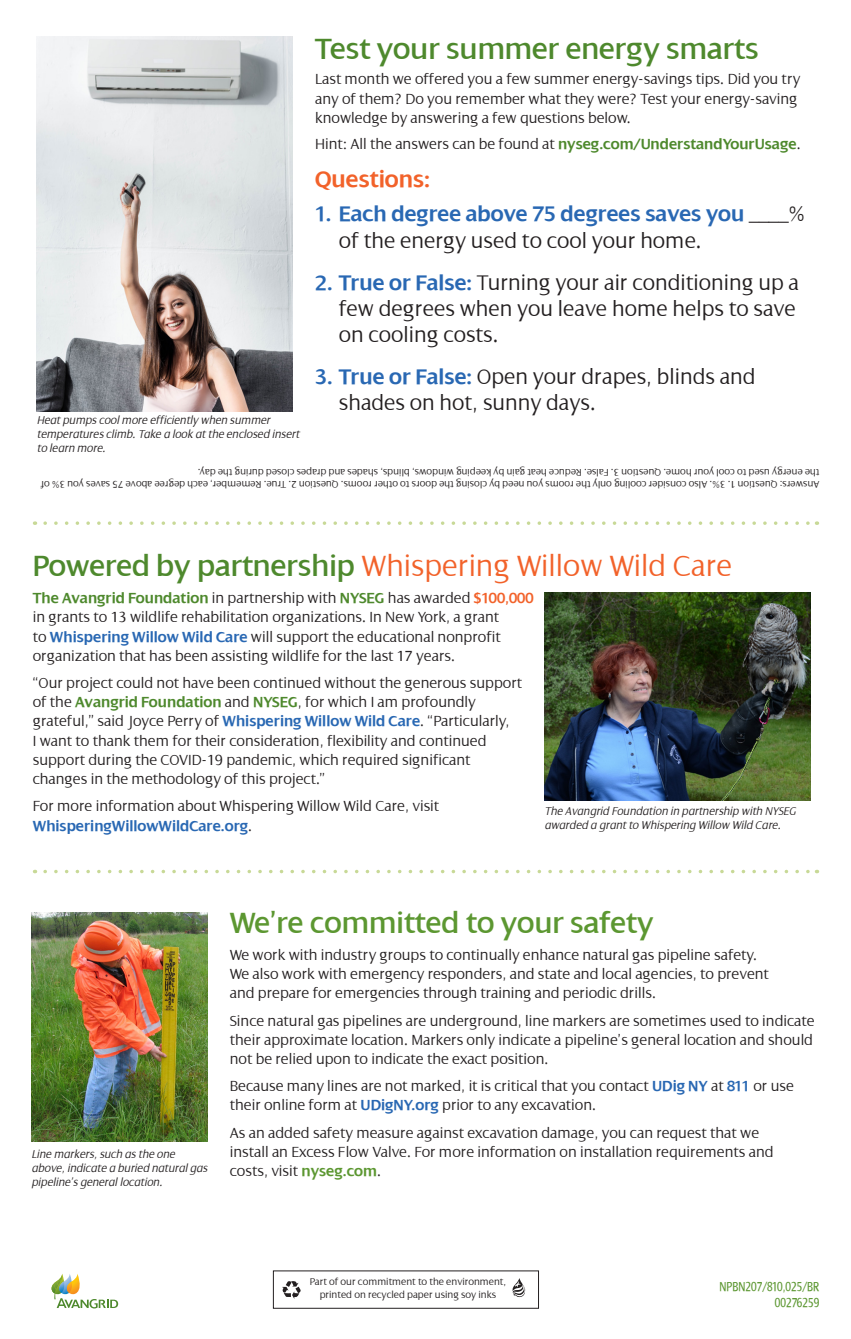
<style>
.page{position:relative;width:851px;height:1339px;background:#fff}
.page>*{position:absolute;margin:0;border:0;box-sizing:border-box;transform-origin:0 0}
.t1{font:300 31.5px "Dialog";color:#f2622a}
.t2{font:31.5px "Dialog";color:#4e892d}
.t3{font:31.5px "Dialog";color:#5c9731}
.t4{font:600 24.5px "Dialog";color:#f2622a}
.t5{font:300 22.75px/26.2px "Dialog";color:#231f20}
.t6{font:300 15.75px/19.2px "Dialog";color:#231f20}
.t7{font:condensed 14px/16.8px "Dialog";color:#5c9731;text-align:right}
.t8{font:italic 300 12.25px/14px "Dialog";color:#231f20}
.t9{font:300 10.5px/12.6px "Dialog";color:#231f20;text-align:center}
.s1{font-weight:600;color:#4e892d}
.s2{font-weight:600;color:#2968b3}
.s3{font-weight:400;color:#4e892d}
.s4{font-weight:600;color:#f2622a}
.s5{font-weight:600;color:#5c9731}
</style>
<div class="page">
<svg style="left:51px;top:1274px;width:67px;height:34px"></svg>
<svg style="left:282px;top:1281px;width:18px;height:17px"></svg>
<svg style="left:512px;top:1278px;width:13px;height:19px"></svg>
<img style="left:32px;top:913px;width:175px;height:229px">
<img style="left:36px;top:36px;width:256px;height:376px">
<img style="left:544px;top:592px;width:266px;height:208px">
<svg style="left:45px;top:870px;width:772px;height:3px"></svg>
<svg style="left:45px;top:521px;width:772px;height:4px"></svg>
<p class="t8" style="left:37px;top:413px;width:264px">Heat pumps cool more efficiently when summer temperatures climb. Take a look at the enclosed insert to learn more.</p>
<h1 class="t2" style="left:315px;top:31px;width:445px">Test your summer energy smarts</h1>
<p class="t6" style="left:315px;top:70px;width:486px">Last month we offered you a few summer energy-savings tips. Did you try any of them? Do you remember what they were? Test your energy-saving knowledge by answering a few questions below.</p>
<p class="t6" style="left:315px;top:134px;width:487px">Hint: All the answers can be found at <span class="s1">nyseg.com/UnderstandYourUsage</span>.</p>
<h2 class="t4" style="left:315px;top:166px;width:116px">Questions:</h2>
<h3 class="t5" style="left:339px;top:201px;width:467px;text-indent:-24px"><span class="s2">1. Each degree above 75 degrees saves you</span> ____% of the energy used to cool your home.</h3>
<h3 class="t5" style="left:339px;top:269px;width:462px;text-indent:-24px"><span class="s2">2. True or False:</span> Turning your air conditioning up a few degrees when you leave home helps to save on cooling costs.</h3>
<h3 class="t5" style="left:339px;top:364px;width:418px;text-indent:-24px"><span class="s2">3. True or False:</span> Open your drapes, blinds and shades on hot, sunny days.</h3>
<p class="t9" style="left:819px;top:491px;width:780px;text-align:left;rotate:-180deg">Answers: Question 1. 3%. Also consider cooling only the rooms you need by closing the doors to other rooms. Question 2. True. Remember, each degree above 75 saves you 3% of the energy used to cool your home. Question 3. False. Reduce heat gain by keeping windows, blinds, shades and drapes closed during the day.</p>
<h1 class="t1" style="left:33px;top:549px;width:701px"><span class="s3">Powered by partnership</span> Whispering Willow Wild Care</h1>
<p class="t6" style="left:33px;top:588px;width:502px"><span class="s1">The Avangrid Foundation</span> in partnership with <span class="s1">NYSEG</span> has awarded <span class="s4">$100,000 </span>in grants to 13 wildlife rehabilitation organizations. In New York, a grant<br>to <span class="s2">Whispering Willow Wild Care</span> will support the educational nonprofit organization that has been assisting wildlife for the last 17 years.</p>
<p class="t6" style="left:33px;top:673px;width:491px">“Our project could not have been continued without the generous support of the <span class="s1">Avangrid Foundation</span> and <span class="s1">NYSEG</span>, for which I am profoundly grateful,” said Joyce Perry of <span class="s2">Whispering Willow Wild Care</span>. “Particularly,<br>I want to thank them for their consideration, flexibility and continued support during the COVID-19 pandemic, which required significant changes in the methodology of this project.”</p>
<p class="t6" style="left:33px;top:797px;width:408px">For more information about Whispering Willow Wild Care, visit<br><span class="s2">WhisperingWillowWildCare.org</span>.</p>
<p class="t8" style="left:544px;top:804px;width:253px">The Avangrid Foundation in partnership with NYSEG awarded a grant to Whispering Willow Wild Care.</p>
<p class="t8" style="left:32px;top:1147px;width:177px">Line markers, such as the one above, indicate a buried natural gas pipeline’s general location.</p>
<h1 class="t3" style="left:230px;top:906px;width:425px">We’re committed to your safety</h1>
<p class="t6" style="left:230px;top:945px;width:540px">We work with industry groups to continually enhance natural gas pipeline safety.<br>We also work with emergency responders, and state and local agencies, to prevent and prepare for emergencies through training and periodic drills.</p>
<p class="t6" style="left:230px;top:1011px;width:586px;text-align:justify">Since natural gas pipelines are underground, line markers are sometimes used to indicate their approximate location. Markers only indicate a pipeline’s general location and should not be relied upon to indicate the exact position.</p>
<p class="t6" style="left:230px;top:1076px;width:565px">Because many lines are not marked, it is critical that you contact <span class="s2">UDig NY</span> at <span class="s2">811</span> or use their online form at <span class="s2">UDigNY.org</span> prior to any excavation.</p>
<p class="t6" style="left:230px;top:1123px;width:545px">As an added safety measure against excavation damage, you can request that we install an Excess Flow Valve. For more information on installation requirements and costs, visit <span class="s5">nyseg.com</span>.</p>
<p class="t9" style="left:310px;top:1275px;width:198px">Part of our commitment to the environment, printed on recycled paper using soy inks</p>
<p class="t7" style="left:719px;top:1278px;width:101px">NPBN207/810,025/BR<br>00276259</p>
</div>
